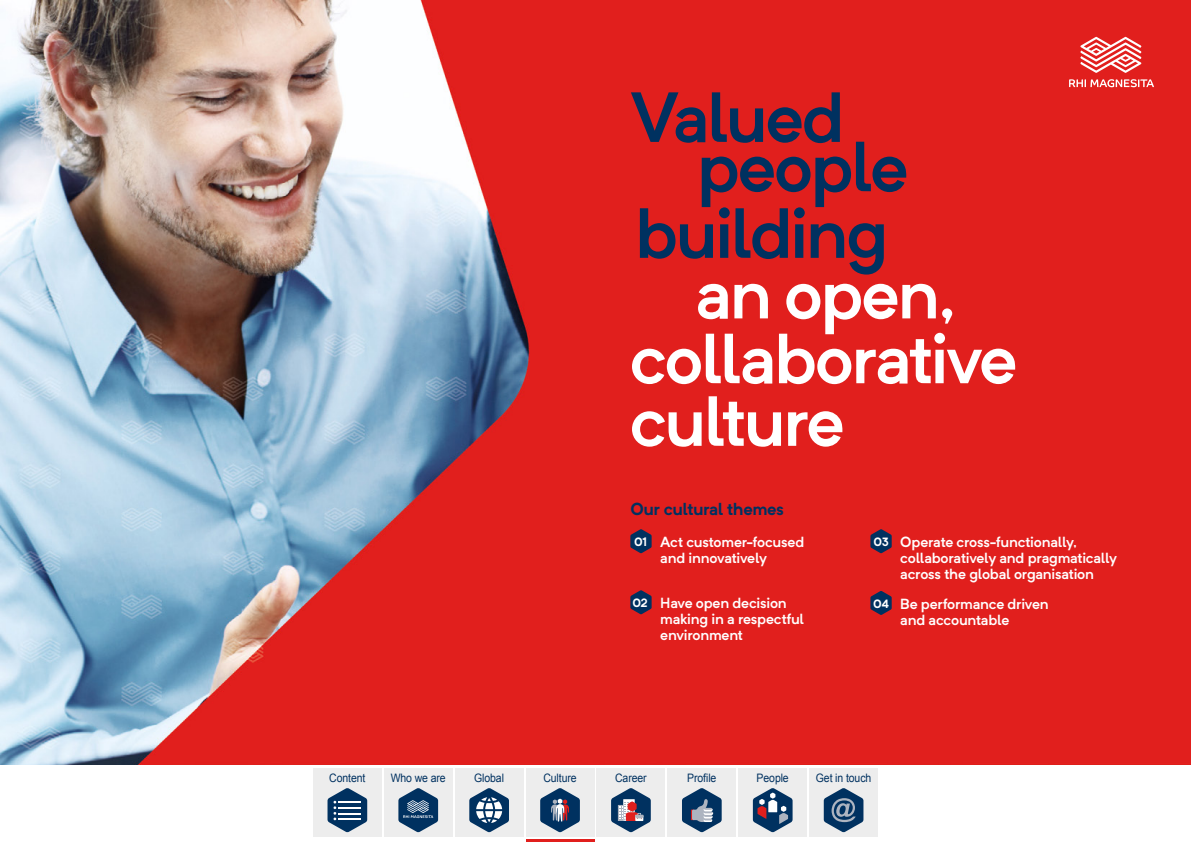
<style>
.page{position:relative;width:1191px;height:842px;background:#fff}
.page>*{position:absolute;margin:0;border:0;box-sizing:border-box;transform-origin:0 0}
.t1{font:600 69.8px/127.4px "Neutrif Pro";letter-spacing:-.04em;color:#fff}
.t2{font:600 69.8px/66.6px "Neutrif Pro";letter-spacing:-.035em;color:#003160;text-align:right}
.t3{font:700 17.1px "Neutrif Pro";letter-spacing:-.025em;color:#003160}
.t4{font:600 14.5px/15.8px "Neutrif Pro";letter-spacing:-.015em;color:#fff}
.t5{font:700 11.8px "Neutrif Pro";letter-spacing:-.04em;color:#fff}
.t6{font:11.7px "Arial";letter-spacing:-.01em;color:#003160;scale:.9 1}
</style>
<div class="page">
<img style="left:0;top:0;width:1190px;height:765px">
<hr style="left:526px;top:839px;width:68px;height:3px;background:#e11f1d">
<div style="left:313px;top:768px;width:68px;height:68px;background:#ededed"></div>
<div style="left:384px;top:768px;width:68px;height:68px;background:#ededed"></div>
<div style="left:455px;top:768px;width:68px;height:68px;background:#ededed"></div>
<div style="left:526px;top:768px;width:68px;height:68px;background:#ededed"></div>
<div style="left:597px;top:768px;width:68px;height:68px;background:#ededed"></div>
<div style="left:668px;top:768px;width:68px;height:68px;background:#ededed"></div>
<div style="left:738px;top:768px;width:68px;height:68px;background:#ededed"></div>
<div style="left:809px;top:768px;width:68px;height:68px;background:#ededed"></div>
<svg style="left:327px;top:788px;width:40px;height:44px"></svg>
<svg style="left:398px;top:788px;width:40px;height:44px"></svg>
<svg style="left:469px;top:788px;width:40px;height:44px"></svg>
<svg style="left:540px;top:788px;width:40px;height:44px"></svg>
<svg style="left:611px;top:788px;width:40px;height:44px"></svg>
<svg style="left:682px;top:788px;width:39px;height:44px"></svg>
<svg style="left:753px;top:788px;width:39px;height:44px"></svg>
<svg style="left:823px;top:788px;width:40px;height:44px"></svg>
<svg style="left:1069px;top:79px;width:85px;height:8px"></svg>
<svg style="left:1080px;top:37px;width:61px;height:36px"></svg>
<svg style="left:630px;top:529px;width:21px;height:24px"></svg>
<svg style="left:630px;top:590px;width:21px;height:24px"></svg>
<svg style="left:870px;top:529px;width:21px;height:24px"></svg>
<svg style="left:870px;top:591px;width:21px;height:24px"></svg>
<h1 class="t2" style="left:630px;top:82px;width:216px">Valued</h1>
<h1 class="t2" style="left:635px;top:131px;width:275px">people building</h1>
<h1 class="t1" style="left:629px;top:228px;width:328px;text-indent:65px">an open, culture</h1>
<h1 class="t1" style="left:629px;top:293px;width:389px">collaborative</h1>
<p class="t3" style="left:630px;top:497px;width:155px">Our cultural themes</p>
<p class="t5" style="left:634px;top:534px;width:14px">01</p>
<p class="t4" style="left:660px;top:534px;width:145px">Act customer-focused</p>
<p class="t5" style="left:873px;top:534px;width:17px">03</p>
<p class="t4" style="left:900px;top:534px;width:178px">Operate cross-functionally,</p>
<p class="t5" style="left:632px;top:595px;width:17px">02</p>
<p class="t4" style="left:660px;top:550px;width:108px">and innovatively</p>
<p class="t4" style="left:660px;top:595px;width:128px">Have open decision</p>
<p class="t4" style="left:660px;top:611px;width:145px">making in a respectful environment</p>
<p class="t5" style="left:873px;top:595px;width:17px">04</p>
<p class="t4" style="left:900px;top:550px;width:218px">collaboratively and pragmatically across the global organisation</p>
<p class="t4" style="left:900px;top:596px;width:150px">Be performance driven</p>
<p class="t4" style="left:900px;top:611px;width:111px">and accountable</p>
<p class="t6" style="left:329px;top:770px;width:42px">Content</p>
<p class="t6" style="left:391px;top:770px;width:63px">Who we are</p>
<p class="t6" style="left:474px;top:770px;width:35px">Global</p>
<p class="t6" style="left:543px;top:770px;width:38px">Culture</p>
<p class="t6" style="left:615px;top:770px;width:37px">Career</p>
<p class="t6" style="left:687px;top:770px;width:34px">Profile</p>
<p class="t6" style="left:756px;top:770px;width:37px">People</p>
<p class="t6" style="left:816px;top:770px;width:63px">Get in touch</p>
</div>
